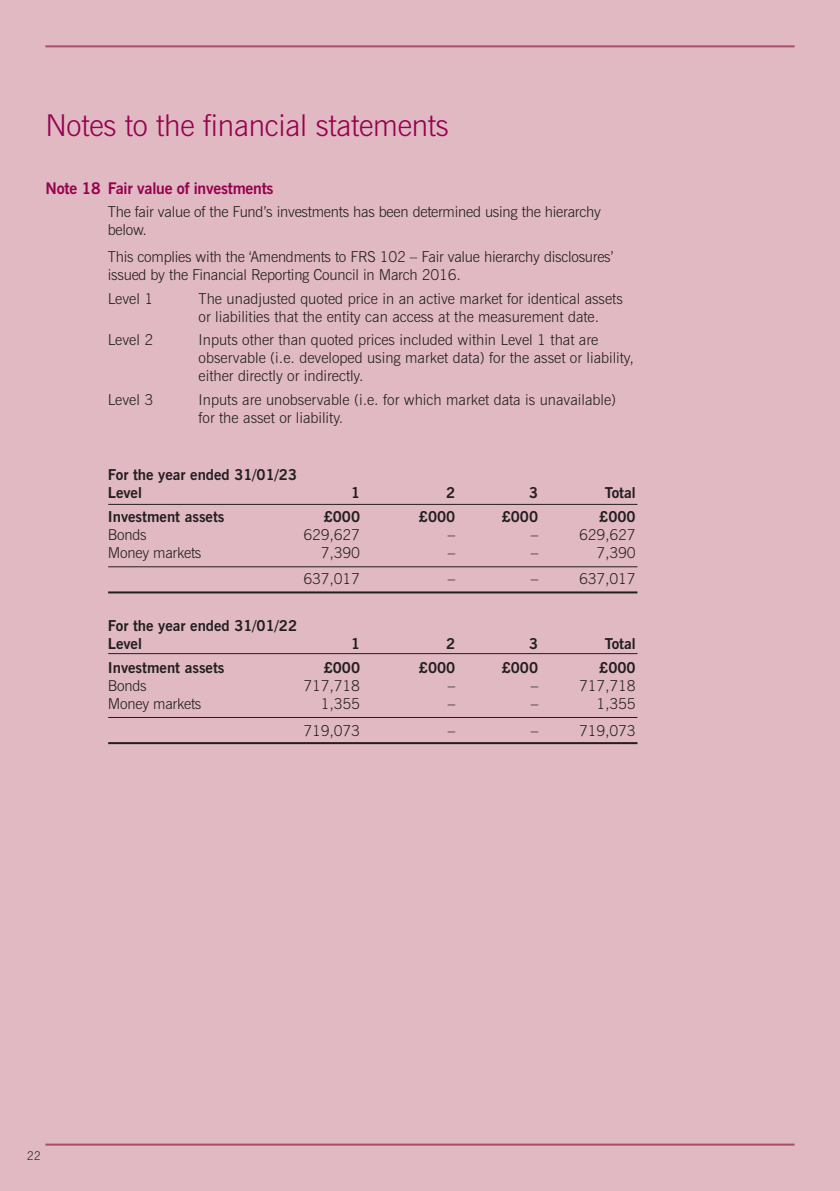
<style>
.page{position:relative;width:840px;height:1191px;background:#fff}
.page>*{position:absolute;margin:0;border:0;box-sizing:border-box;transform-origin:0 0}
.t1{font:300 30px "News Gothic BT";letter-spacing:-.01em;color:#96014e}
.t2{font:700 16px "News Gothic BT";letter-spacing:-.015em;color:#96014e}
.t3{font:300 15px/18px "News Gothic BT";color:#231f20}
.t4{font:700 15px/18px "News Gothic BT";color:#231f20}
.t5{font:300 12px "News Gothic BT";color:#231f20}
</style>
<div class="page">
<div style="left:0;top:0;width:839px;height:1191px;background:#e0b9c3"></div>
<hr style="left:45px;top:45px;width:749px;height:2px;background:#ab4b6d">
<hr style="left:45px;top:1143px;width:749px;height:2px;background:#ab4b6d">
<hr style="left:108px;top:591px;width:529px;height:2px;background:#231f20">
<hr style="left:108px;top:566px;width:529px;height:1px;background:#231f20">
<hr style="left:108px;top:504px;width:529px;height:1px;background:#231f20">
<hr style="left:108px;top:742px;width:529px;height:2px;background:#231f20">
<hr style="left:108px;top:717px;width:529px;height:1px;background:#231f20">
<hr style="left:108px;top:653px;width:529px;height:1px;background:#231f20">
<h1 class="t1" style="left:45px;top:114px;width:405px">Notes to the financial statements</h1>
<p class="t2" style="left:45px;top:179px;width:229px">Note 18 Fair value of investments</p>
<p class="t3" style="left:108px;top:204px;width:494px">The fair value of the Fund’s investments has been determined using the hierarchy below.</p>
<p class="t3" style="left:108px;top:249px;width:507px">This complies with the ‘Amendments to FRS 102 – Fair value hierarchy disclosures’ issued by the Financial Reporting Council in March 2016.</p>
<p class="t3" style="left:108px;top:290px;width:47px">Level 1</p>
<p class="t3" style="left:198px;top:290px;width:425px">The unadjusted quoted price in an active market for identical assets or liabilities that the entity can access at the measurement date.</p>
<p class="t3" style="left:108px;top:332px;width:47px">Level 2</p>
<p class="t3" style="left:198px;top:332px;width:436px">Inputs other than quoted prices included within Level 1 that are observable (i.e. developed using market data) for the asset or liability, either directly or indirectly.</p>
<p class="t3" style="left:108px;top:392px;width:47px">Level 3</p>
<p class="t3" style="left:198px;top:392px;width:419px">Inputs are unobservable (i.e. for which market data is unavailable) for the asset or liability.</p>
<p class="t4" style="left:108px;top:466px;width:191px">For the year ended 31/01/23<br>Level</p>
<p class="t4" style="left:351px;top:484px;width:11px">1</p>
<p class="t4" style="left:446px;top:484px;width:11px">2</p>
<p class="t4" style="left:528px;top:484px;width:11px">3</p>
<p class="t4" style="left:604px;top:484px;width:32px">Total</p>
<p class="t4" style="left:108px;top:507px;width:118px">Investment assets</p>
<p class="t4" style="left:323px;top:507px;width:38px">£000</p>
<p class="t4" style="left:419px;top:507px;width:38px">£000</p>
<p class="t4" style="left:501px;top:507px;width:38px">£000</p>
<p class="t4" style="left:599px;top:507px;width:38px">£000</p>
<p class="t3" style="left:108px;top:526px;width:40px">Bonds</p>
<p class="t3" style="left:303px;top:526px;width:58px">629,627</p>
<p class="t3" style="left:447px;top:526px;width:9px">–</p>
<p class="t3" style="left:530px;top:526px;width:9px">–</p>
<p class="t3" style="left:578px;top:526px;width:58px">629,627</p>
<p class="t3" style="left:108px;top:544px;width:95px">Money markets</p>
<p class="t3" style="left:321px;top:544px;width:41px">7,390</p>
<p class="t3" style="left:447px;top:544px;width:9px">–</p>
<p class="t3" style="left:530px;top:544px;width:9px">–</p>
<p class="t3" style="left:596px;top:544px;width:41px">7,390</p>
<p class="t3" style="left:303px;top:571px;width:58px">637,017</p>
<p class="t3" style="left:447px;top:571px;width:9px">–</p>
<p class="t3" style="left:530px;top:571px;width:9px">–</p>
<p class="t3" style="left:578px;top:571px;width:58px">637,017</p>
<p class="t4" style="left:108px;top:617px;width:191px">For the year ended 31/01/22<br>Level</p>
<p class="t4" style="left:351px;top:635px;width:11px">1</p>
<p class="t4" style="left:446px;top:635px;width:11px">2</p>
<p class="t4" style="left:528px;top:635px;width:11px">3</p>
<p class="t4" style="left:604px;top:635px;width:32px">Total</p>
<p class="t4" style="left:108px;top:659px;width:118px">Investment assets</p>
<p class="t4" style="left:323px;top:659px;width:38px">£000</p>
<p class="t4" style="left:419px;top:659px;width:38px">£000</p>
<p class="t4" style="left:501px;top:659px;width:38px">£000</p>
<p class="t4" style="left:599px;top:659px;width:38px">£000</p>
<p class="t3" style="left:108px;top:678px;width:40px">Bonds</p>
<p class="t3" style="left:303px;top:678px;width:58px">717,718</p>
<p class="t3" style="left:447px;top:678px;width:9px">–</p>
<p class="t3" style="left:530px;top:678px;width:9px">–</p>
<p class="t3" style="left:578px;top:678px;width:58px">717,718</p>
<p class="t3" style="left:108px;top:696px;width:95px">Money markets</p>
<p class="t3" style="left:321px;top:696px;width:41px">1,355</p>
<p class="t3" style="left:447px;top:696px;width:9px">–</p>
<p class="t3" style="left:530px;top:696px;width:9px">–</p>
<p class="t3" style="left:596px;top:696px;width:41px">1,355</p>
<p class="t3" style="left:303px;top:722px;width:58px">719,073</p>
<p class="t3" style="left:447px;top:722px;width:9px">–</p>
<p class="t3" style="left:530px;top:722px;width:9px">–</p>
<p class="t3" style="left:578px;top:722px;width:58px">719,073</p>
<p class="t5" style="left:27px;top:1151px;width:16px">22</p>
</div>
